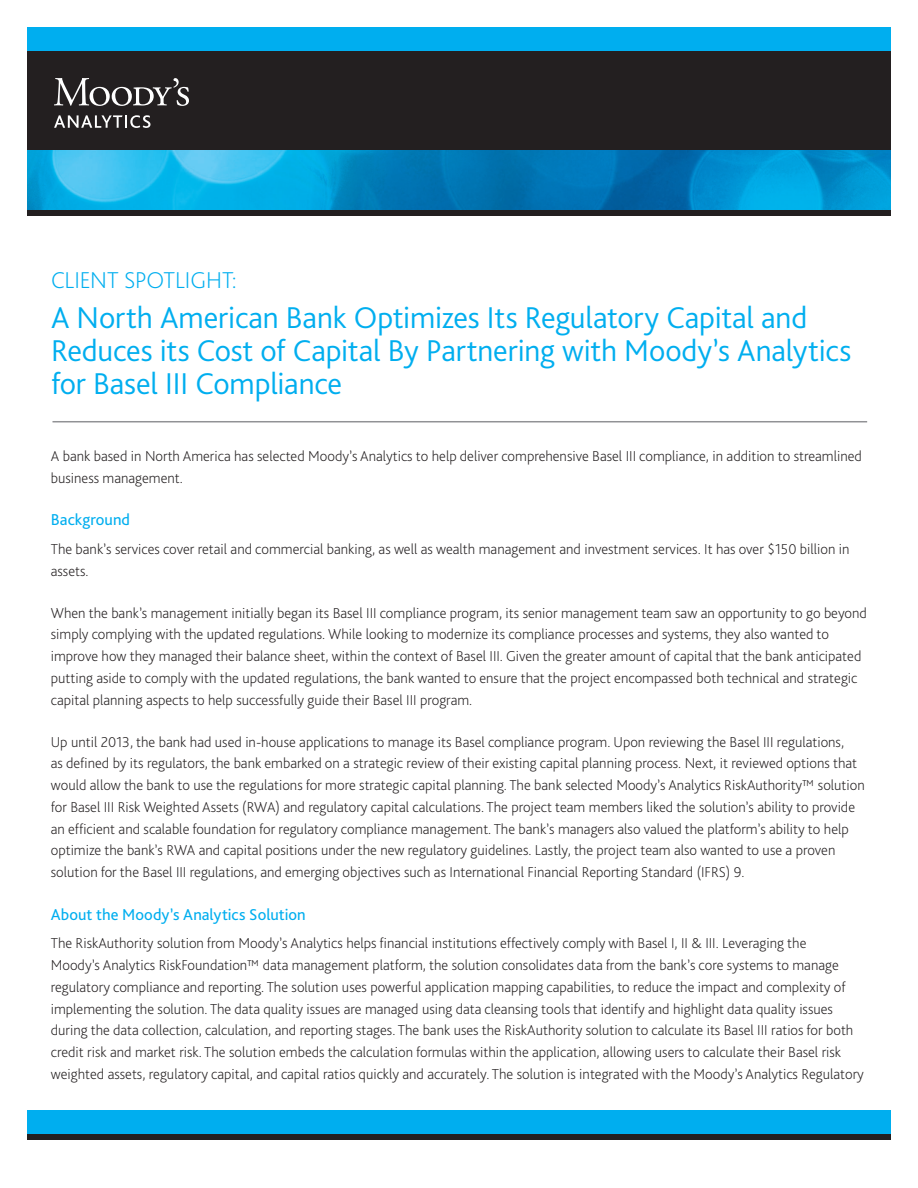
<style>
.page{position:relative;width:918px;height:1188px;background:#fff}
.page>*{position:absolute;margin:0;border:0;box-sizing:border-box;transform-origin:0 0}
.t1{font:300 31.5px/33px "Bliss Pro";letter-spacing:-.005em;color:#00aeef}
.t2{font:200 24px "Bliss Pro";letter-spacing:-.005em;color:#00aeef}
.t3{font:16.5px "Bliss Pro";color:#00aeef}
.t4{font:200 15px/21.8px "Bliss Pro";color:#231f20}
</style>
<div class="page">
<div style="left:27px;top:27px;width:864px;height:24px;background:#00aeef"></div>
<div style="left:27px;top:1110px;width:864px;height:30px;background:#00aeef"></div>
<div style="left:27px;top:1134px;width:864px;height:6px;background:#231f20"></div>
<img style="left:27px;top:150px;width:864px;height:60px">
<div style="left:27px;top:210px;width:864px;height:6px;background:#231f20"></div>
<div style="left:27px;top:51px;width:864px;height:99px;background:#231f20"></div>
<svg style="left:54px;top:78px;width:135px;height:28px"></svg>
<svg style="left:54px;top:115px;width:96px;height:13px"></svg>
<hr style="left:52px;top:421px;width:815px;height:1px;background:#919295">
<h2 class="t2" style="left:51px;top:265px;width:187px">Client Spotlight:</h2>
<h1 class="t1" style="left:51px;top:300px;width:802px">A North American Bank Optimizes Its Regulatory Capital and<br>Reduces its Cost of Capital By Partnering with Moody’s Analytics for Basel III Compliance</h1>
<p class="t4" style="left:51px;top:445px;width:813px">A bank based in N orth America has selected Moody’s Analytics to help deliver comprehensive Basel III compliance, in addition to streamlined business management.</p>
<p class="t3" style="left:51px;top:510px;width:81px">Background</p>
<p class="t4" style="left:51px;top:538px;width:800px">The bank’s services cover retail and commercial banking, as well as wealth management and investment services. It has over $150 billion in assets.</p>
<p class="t4" style="left:51px;top:601px;width:818px">When the bank’s management initially began its Basel III compliance program, its senior management team saw an opportunity to go beyond simply complying with the updated regulations. While looking to modernize its compliance processes and systems, they also wanted to improve how they managed their balance sheet, within the context of Basel III . Given the greater amount of capital that the bank anticipated putting aside to comply with the updated regulations, the bank wanted to ensure that the project encompassed both technical and strategic capital planning aspects to help successfully guide their Basel III program.</p>
<p class="t4" style="left:51px;top:730px;width:816px">Up until 2013, the bank had used in-house applications to manage its Basel compliance program. Upon reviewing the Basel III regulations,<br>as defined by its regulators, the bank embarked on a strategic review of their existing capital planning process. N ext, it reviewed options that would allow the bank to use the regulations for more strategic capital planning. The bank selected Moody’s Analytics RiskAuthority™ solution for Basel III Risk Weighted Assets (RWA) and regulatory capital calculations. The project team members liked the solution’s ability to provide an efficient and scalable foundation for regulatory compliance management. The bank’s managers also valued the platform’s ability to help optimize the bank’s RWA and capital positions under the new regulatory guidelines. Lastly, the project team also wanted to use a proven solution for the Basel III regulations, and emerging objectives such as I nternational Financial Reporting Standard (I FRS) 9.</p>
<p class="t3" style="left:51px;top:904px;width:256px">About the Moody’s Analytics Solution</p>
<p class="t4" style="left:51px;top:932px;width:814px">The RiskAuthority solution from Moody’s Analytics helps financial institutions effectively comply with Basel I , II &amp; III . Leveraging the<br>Moody’s Analytics RiskFoundation™ data management platform, the solution consolidates data from the bank’s core systems to manage regulatory compliance and reporting. The solution uses powerful application mapping capabilities, to reduce the impact and complexity of implementing the solution. The data quality issues are managed using data cleansing tools that identify and highlight data quality issues during the data collection, calculation, and reporting stages. The bank uses the RiskAuthority solution to calculate its Basel III ratios for both credit risk and market risk. The solution embeds the calculation formulas within the application, allowing users to calculate their Basel risk weighted assets, regulatory capital, and capital ratios quickly and accurately. The solution is integrated with the Moody’s Analytics Regulatory</p>
</div>
